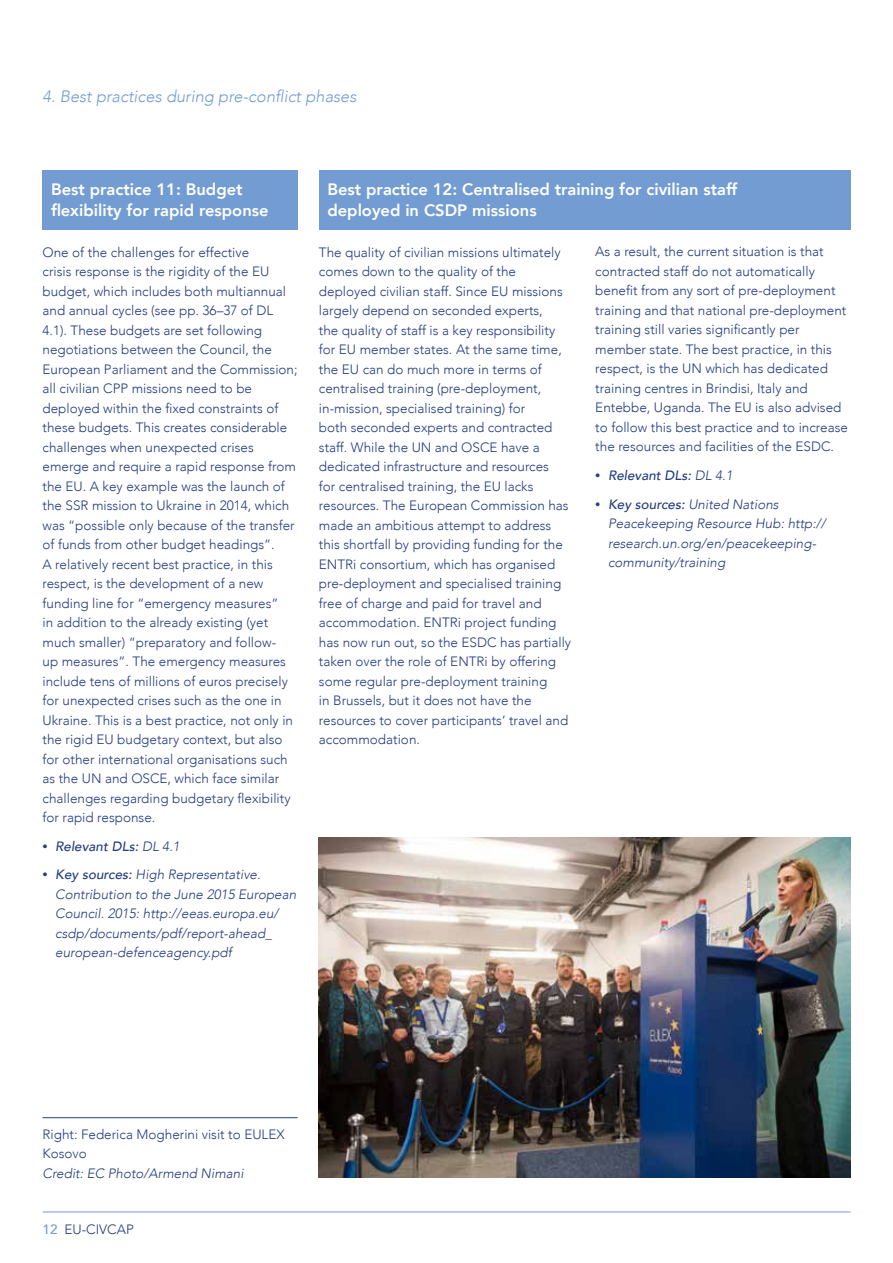
<style>
.page{position:relative;width:893px;height:1263px;background:#fff}
.page>*{position:absolute;margin:0;border:0;box-sizing:border-box;transform-origin:0 0}
.t1{font:800 16.5px/21px "Avenir";color:#fff}
.t2{font:italic 300 16.5px "Avenir";color:#739dd2}
.t3{font:300 13.5px/19.5px "Avenir";color:#253d7f}
.t4{font:italic 300 13.5px/19.5px "Avenir";color:#253d7f}
.t5{font:italic 500 13.5px "Avenir";color:#253d7f}
.s1{font-weight:300;font-style:normal;font-size:10.5px}
.s2{font-weight:300}
.s3{font-style:normal;font-size:10.5px}
.s4{font-weight:500}
.s5{font-weight:500;color:#739dd2}
</style>
<div class="page">
<hr style="left:43px;top:1211px;width:807px;height:1px;background:#739dd2">
<div style="left:43px;top:170px;width:255px;height:60px;background:#739dd2"></div>
<div style="left:319px;top:170px;width:531px;height:60px;background:#739dd2"></div>
<img style="left:319px;top:838px;width:531px;height:340px">
<hr style="left:43px;top:1117px;width:255px;height:1px;background:#253d7f">
<p class="t2" style="left:43px;top:86px;width:315px">4. Best practices during pre-conflict phases</p>
<p class="t1" style="left:51px;top:179px;width:219px">Best practice 11: Budget flexibility for rapid response</p>
<p class="t1" style="left:327px;top:179px;width:411px">Best practice 12: Centralised training for civilian staff deployed in CSDP missions</p>
<p class="t3" style="left:43px;top:242px;width:257px">One of the challenges for effective<br>crisis response is the rigidity of the EU budget, which includes both multiannual and annual cycles (see pp. 36–37 of DL 4.1). These budgets are set following negotiations between the Council, the European Parliament and the Commission; all civilian CPP missions need to be deployed within the fixed constraints of these budgets. This creates considerable challenges when unexpected crises emerge and require a rapid response from the EU. A key example was the launch of the SSR mission to Ukraine in 2014, which was “possible only because of the transfer of funds from other budget headings”.<br>A relatively recent best practice, in this respect, is the development of a new funding line for “emergency measures”<br>in addition to the already existing (yet much smaller) “preparatory and follow-<br>up measures”. The emergency measures include tens of millions of euros precisely for unexpected crises such as the one in Ukraine. This is a best practice, not only in the rigid EU budgetary context, but also for other international organisations such as the UN and OSCE, which face similar challenges regarding budgetary flexibility for rapid response.</p>
<p class="t5" style="left:43px;top:838px;width:139px"><span class="s1">•</span> Relevant DLs: <span class="s2">DL 4.1</span></p>
<p class="t4" style="left:55px;top:865px;width:243px;text-indent:-13px"><span class="s3">•</span> <span class="s4">Key sources:</span> High Representative.<br>Contribution to the June 2015 European Council. 2015: http://eeas.europa.eu/ csdp/documents/pdf/report-ahead_ european-defenceagency.pdf</p>
<p class="t3" style="left:319px;top:242px;width:254px">The quality of civilian missions ultimately comes down to the quality of the deployed civilian staff. Since EU missions largely depend on seconded experts,<br>the quality of staff is a key responsibility for EU member states. At the same time, the EU can do much more in terms of centralised training (pre-deployment, in-mission, specialised training) for<br>both seconded experts and contracted staff. While the UN and OSCE have a dedicated infrastructure and resources<br>for centralised training, the EU lacks resources. The European Commission has made an ambitious attempt to address this shortfall by providing funding for the ENTRi consortium, which has organised pre-deployment and specialised training free of charge and paid for travel and accommodation. ENTRi project funding has now run out, so the ESDC has partially taken over the role of ENTRi by offering some regular pre-deployment training<br>in Brussels, but it does not have the resources to cover participants’ travel and accommodation.</p>
<p class="t3" style="left:595px;top:242px;width:254px">As a result, the current situation is that contracted staff do not automatically benefit from any sort of pre-deployment training and that national pre-deployment training still varies significantly per member state. The best practice, in this respect, is the UN which has dedicated training centres in Brindisi, Italy and Entebbe, Uganda. The EU is also advised to follow this best practice and to increase the resources and facilities of the ESDC.</p>
<p class="t5" style="left:595px;top:467px;width:139px"><span class="s1">•</span> Relevant DLs: <span class="s2">DL 4.1</span></p>
<p class="t4" style="left:608px;top:494px;width:219px;text-indent:-13px"><span class="s3">•</span> <span class="s4">Key sources:</span> United Nations<br>Peacekeeping Resource Hub: http:// research.un.org/en/peacekeeping&shy;community/training</p>
<p class="t3" style="left:43px;top:1124px;width:244px">Right: Federica Mogherini visit to EULEX<br>Kosovo</p>
<p class="t4" style="left:43px;top:1163px;width:203px">Credit: EC Photo/Armend Nimani</p>
<p class="t3" style="left:43px;top:1219px;width:93px"><span class="s5">12</span> EU-CIVCAP</p>
</div>
